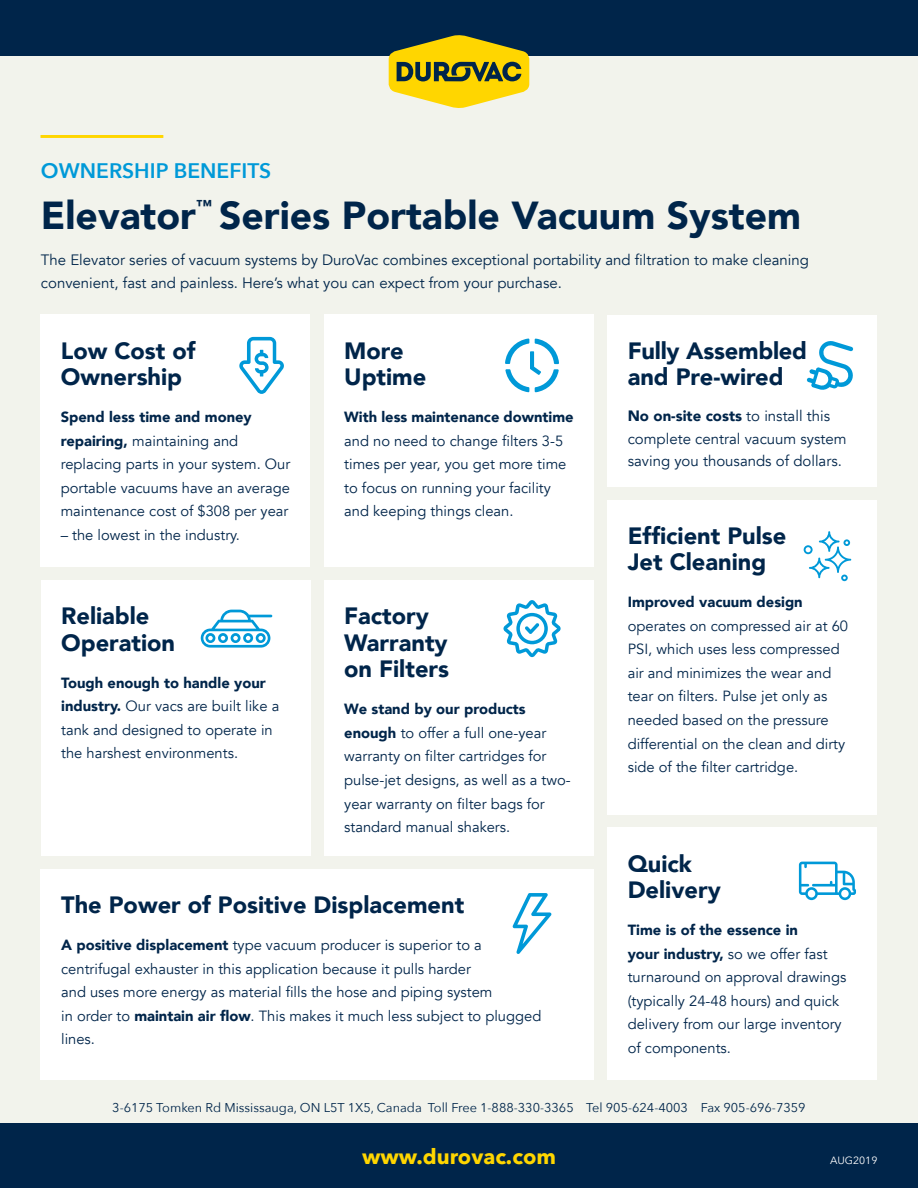
<style>
.page{position:relative;width:918px;height:1188px;background:#f2f3ec}
.page>*{position:absolute;margin:0;border:0;box-sizing:border-box;transform-origin:0 0}
.t1{font:900 39px "Avenir";color:#00254a}
.t2{font:900 23.55px/26.5px "Avenir";color:#00254a}
.t3{font:700 21.15px "Avenir Next";color:#ffd600}
.t4{font:600 21px "Avenir Next";color:#0099d8}
.t5{font:900 15.75px "Avenir";color:#00254a}
.t6{font:15px/22.5px "Avenir";color:#00254a}
.t7{font:14.7px/23.5px "Avenir";color:#00254a}
.t8{font:900 14.7px "Avenir";color:#00254a}
.t9{font:12.75px "Avenir Next";color:#00254a}
.t10{font:10.5px "Avenir Next";color:#fff}
.s1{font-weight:900}
</style>
<div class="page">
<hr style="left:40px;top:135px;width:123px;height:3px;background:#ffd600">
<div style="left:0;top:0;width:918px;height:55px;background:#00254a"></div>
<div style="left:0;top:1124px;width:918px;height:64px;background:#00254a"></div>
<svg style="left:389px;top:35px;width:140px;height:73px"></svg>
<div style="left:324px;top:580px;width:270px;height:276px;background:#fff"></div>
<svg style="left:503px;top:600px;width:58px;height:57px"></svg>
<div style="left:41px;top:580px;width:270px;height:276px;background:#fff"></div>
<div style="left:608px;top:315px;width:270px;height:171px;background:#fff"></div>
<div style="left:608px;top:828px;width:270px;height:252px;background:#fff"></div>
<svg style="left:799px;top:862px;width:57px;height:38px"></svg>
<div style="left:324px;top:315px;width:270px;height:252px;background:#fff"></div>
<svg style="left:505px;top:338px;width:54px;height:54px"></svg>
<div style="left:40px;top:315px;width:270px;height:252px;background:#fff"></div>
<svg style="left:239px;top:337px;width:45px;height:57px"></svg>
<div style="left:608px;top:500px;width:270px;height:314px;background:#fff"></div>
<svg style="left:804px;top:531px;width:47px;height:50px"></svg>
<div style="left:41px;top:869px;width:553px;height:211px;background:#fff"></div>
<svg style="left:807px;top:341px;width:47px;height:49px"></svg>
<svg style="left:513px;top:893px;width:39px;height:61px"></svg>
<svg style="left:201px;top:610px;width:71px;height:38px"></svg>
<h3 class="t4" style="left:41px;top:152px;width:232px">OWNERSHIP BENEFITS</h3>
<h1 class="t1" style="left:41px;top:182px;width:157px">Elevator</h1>
<p class="t5" style="left:196px;top:192px;width:17px">™</p>
<h1 class="t1" style="left:219px;top:182px;width:584px">Series Portable Vacuum System</h1>
<p class="t6" style="left:41px;top:249px;width:770px">The Elevator series of vacuum systems by DuroVac combines exceptional portability and filtration to make cleaning convenient, fast and painless. Here’s what you can expect from your purchase.</p>
<h2 class="t2" style="left:61px;top:337px;width:136px">Low Cost of<br>Ownership</h2>
<p class="t7" style="left:61px;top:405px;width:231px"><span class="s1">Spend less time and money repairing,</span> maintaining and replacing parts in your system. Our portable vacuums have an average maintenance cost of $308 per year</p>
<p class="t7" style="left:61px;top:523px;width:181px">– the lowest in the industry.</p>
<h2 class="t2" style="left:628px;top:522px;width:160px">Efficient Pulse<br>Jet Cleaning</h2>
<p class="t8" style="left:628px;top:589px;width:177px">Improved vacuum design</p>
<p class="t7" style="left:628px;top:614px;width:222px">operates on compressed air at 60<br>PSI, which uses less compressed air and minimizes the wear and tear on filters. Pulse jet only as needed based on the pressure differential on the clean and dirty side of the filter cartridge.</p>
<h2 class="t2" style="left:628px;top:337px;width:181px">Fully Assembled and Pre-wired</h2>
<p class="t6" style="left:628px;top:405px;width:220px"><span class="s1">No on-site costs</span> to install this complete central vacuum system saving you thousands of dollars.</p>
<h2 class="t2" style="left:344px;top:337px;width:84px">More<br>Uptime</h2>
<p class="t8" style="left:344px;top:404px;width:231px">With less maintenance downtime</p>
<p class="t7" style="left:344px;top:429px;width:224px">and no need to change filters 3-5 times per year, you get more time to focus on running your facility and keeping things clean.</p>
<h2 class="t2" style="left:61px;top:602px;width:115px">Reliable<br>Operation</h2>
<p class="t7" style="left:61px;top:671px;width:220px"><span class="s1">Tough enough to handle your industry.</span> Our vacs are built like a tank and designed to operate in the harshest environments.</p>
<h2 class="t2" style="left:344px;top:602px;width:106px">Factory<br>Warranty on Filters</h2>
<p class="t7" style="left:344px;top:698px;width:228px"><span class="s1">We stand by our products enough</span> to offer a full one-year warranty on filter cartridges for pulse-jet designs, as well as a two&shy;year warranty on filter bags for standard manual shakers.</p>
<h2 class="t2" style="left:61px;top:891px;width:405px">The Power of Positive Displacement</h2>
<p class="t7" style="left:61px;top:933px;width:482px"><span class="s1">A positive displacement</span> type vacuum producer is superior to a centrifugal exhauster in this application because it pulls harder<br>and uses more energy as material fills the hose and piping system<br>in order to <span class="s1">maintain air flow</span>. This makes it much less subject to plugged lines.</p>
<h2 class="t2" style="left:628px;top:850px;width:95px">Quick<br>Delivery</h2>
<p class="t7" style="left:628px;top:919px;width:220px"><span class="s1">Time is of the essence in<br>your industry,</span> so we offer fast turnaround on approval drawings (typically 24-48 hours) and quick delivery from our large inventory of components.</p>
<p class="t9" style="left:112px;top:1097px;width:695px">3-6175 Tomken Rd Mississauga, ON L5T 1X5, Canada Toll Free 1-888-330-3365 Tel 905-624-4003 Fax 905-696-7359</p>
<h3 class="t3" style="left:362px;top:1138px;width:195px">www.durovac.com</h3>
<p class="t10" style="left:830px;top:1152px;width:49px">AUG2019</p>
</div>
